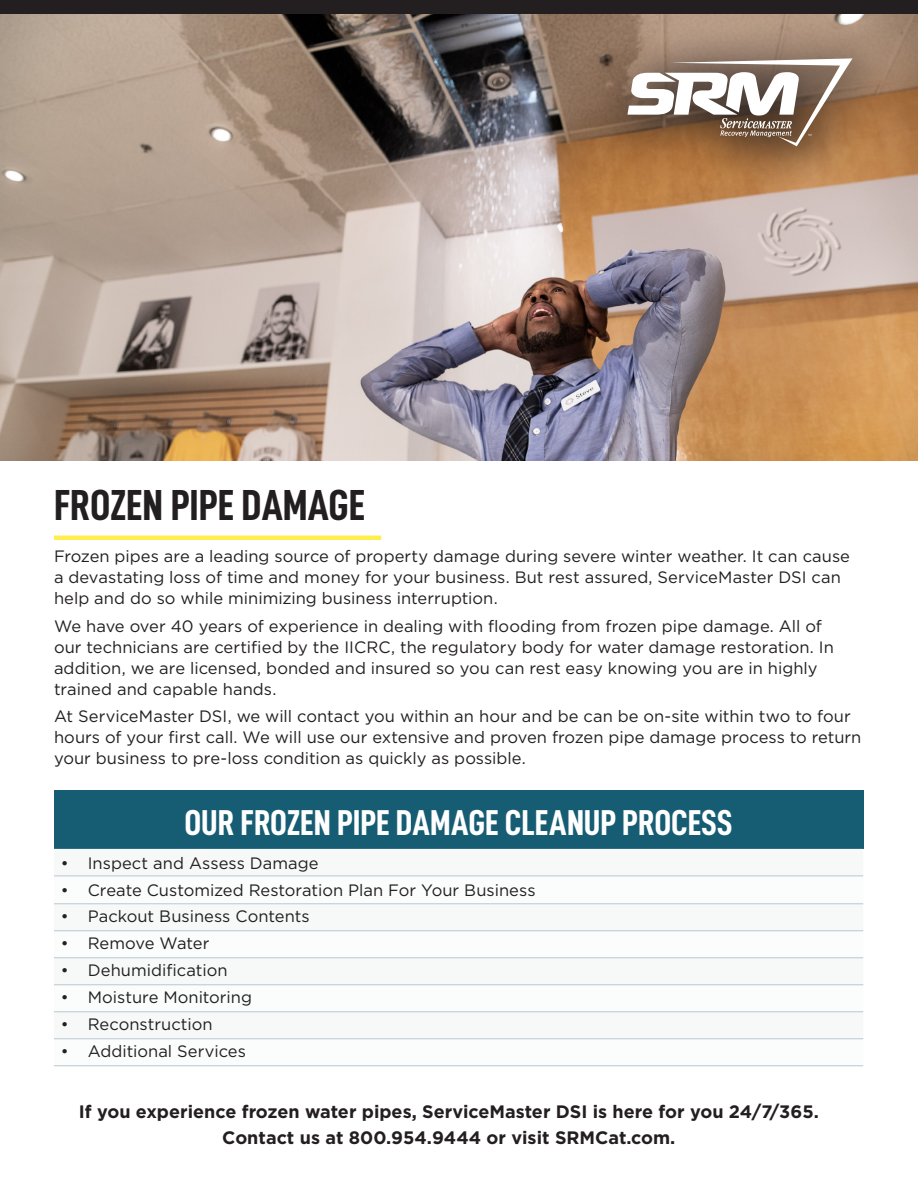
<style>
.page{position:relative;width:918px;height:1188px;background:#fff}
.page>*{position:absolute;margin:0;border:0;box-sizing:border-box;transform-origin:0 0}
.t1{font:43.5px "D DIN Condensed Bold";color:#231f20}
.t2{font:36px "D DIN Condensed Bold";color:#fff}
.t3{font:700 18px/25.5px "Gotham";color:#231f20;text-align:center}
.t4{font:16.5px/21px "Gotham";color:#231f20}
</style>
<div class="page">
<div style="left:54px;top:791px;width:809px;height:58px;background:#165d73"></div>
<svg style="left:54px;top:875px;width:809px;height:1px"></svg>
<div style="left:54px;top:903px;width:809px;height:163px;background:#f6f9f8"></div>
<hr style="left:54px;top:904px;width:809px;height:1px;background:#b8c7d1">
<hr style="left:54px;top:876px;width:809px;height:1px;background:#b8c7d1">
<hr style="left:54px;top:1066px;width:809px;height:1px;background:#b8c7d1">
<hr style="left:54px;top:931px;width:809px;height:1px;background:#b8c7d1">
<hr style="left:54px;top:958px;width:809px;height:1px;background:#b8c7d1">
<hr style="left:54px;top:985px;width:809px;height:1px;background:#b8c7d1">
<hr style="left:54px;top:1012px;width:809px;height:1px;background:#b8c7d1">
<hr style="left:54px;top:1039px;width:809px;height:1px;background:#b8c7d1">
<img style="left:0;top:14px;width:918px;height:446px">
<div style="left:0;top:0;width:918px;height:14px;background:#231f20"></div>
<hr style="left:54px;top:536px;width:327px;height:4px;background:#ffef4e">
<div style="left:591px;top:20px;width:308px;height:173px;background:#231f20;opacity:.75"></div>
<svg style="left:627px;top:58px;width:225px;height:88px"></svg>
<p class="t1" style="left:54px;top:482px;width:313px">FROZEN PIPE DAMAGE</p>
<p class="t4" style="left:54px;top:545px;width:798px">Frozen pipes are a leading source of property damage during severe winter weather. It can cause a devastating loss of time and money for your business. But rest assured, ServiceMaster DSI can help and do so while minimizing business interruption.</p>
<p class="t4" style="left:54px;top:615px;width:781px">We have over 40 years of experience in dealing with flooding from frozen pipe damage. All of our technicians are certified by the IICRC, the regulatory body for water damage restoration. In addition, we are licensed, bonded and insured so you can rest easy knowing you are in highly trained and capable hands.</p>
<p class="t4" style="left:54px;top:706px;width:809px">At ServiceMaster DSI, we will contact you within an hour and be can be on-site within two to four hours of your first call. We will use our extensive and proven frozen pipe damage process to return your business to pre-loss condition as quickly as possible.</p>
<p class="t2" style="left:185px;top:803px;width:550px">OUR FROZEN PIPE DAMAGE CLEANUP PROCESS</p>
<p class="t4" style="left:61px;top:852px;width:259px">• Inspect and Assess Damage</p>
<p class="t4" style="left:61px;top:879px;width:476px">• Create Customized Restoration Plan For Your Business</p>
<p class="t4" style="left:61px;top:906px;width:250px">• Packout Business Contents</p>
<p class="t4" style="left:61px;top:933px;width:150px">• Remove Water</p>
<p class="t4" style="left:61px;top:960px;width:168px">• Dehumidification</p>
<p class="t4" style="left:61px;top:987px;width:193px">• Moisture Monitoring</p>
<p class="t4" style="left:61px;top:1014px;width:153px">• Reconstruction</p>
<p class="t4" style="left:61px;top:1041px;width:187px">• Additional Services</p>
<p class="t3" style="left:79px;top:1099px;width:742px">If you experience frozen water pipes, ServiceMaster DSI is here for you 24/7/365.<br>Contact us at 800.954.9444 or visit SRMCat.com.</p>
</div>
